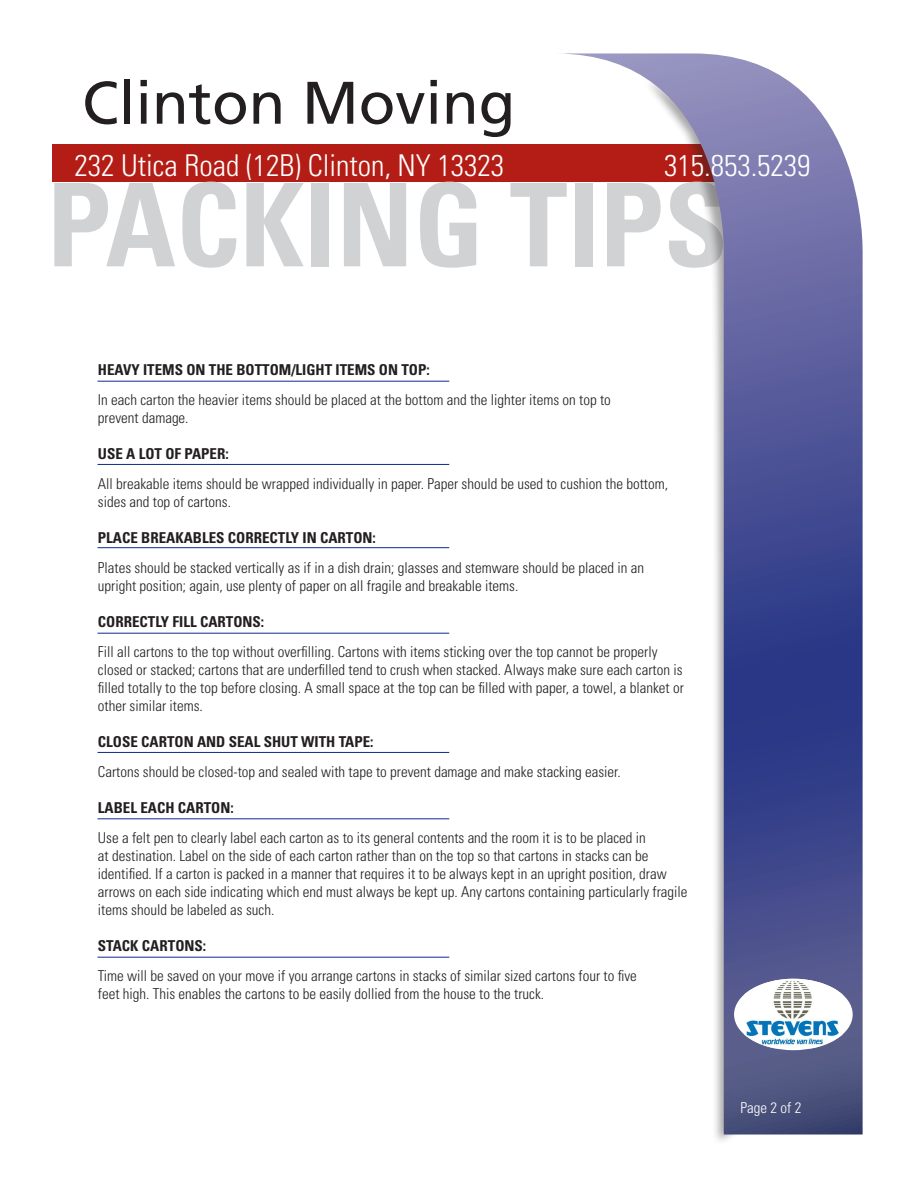
<style>
.page{position:relative;width:918px;height:1188px;background:#fff}
.page>*{position:absolute;margin:0;border:0;box-sizing:border-box;transform-origin:0 0}
.t1{font:700 condensed 115.5px "Univers";color:#d1d2d4}
.t2{font:60px "Frutiger";color:#231f20}
.t3{font:300 condensed 30px "Univers";color:#fff}
.t4{font:300 condensed 15px/18px "Univers";color:#231f20}
.t5{font:700 condensed 15px "Univers";color:#231f20}
.t6{font:300 condensed 15px "Univers";color:#fff}
</style>
<div class="page">
<div style="left:52px;top:145px;width:728px;height:37px;background:#b41d15"></div>
<svg style="left:556px;top:53px;width:307px;height:1082px"></svg>
<hr style="left:98px;top:381px;width:351px;height:1px;background:#0e2b8d">
<hr style="left:98px;top:464px;width:351px;height:1px;background:#0e2b8d">
<hr style="left:98px;top:547px;width:351px;height:1px;background:#0e2b8d">
<hr style="left:98px;top:633px;width:351px;height:1px;background:#0e2b8d">
<hr style="left:98px;top:752px;width:351px;height:1px;background:#0e2b8d">
<hr style="left:98px;top:818px;width:351px;height:1px;background:#0e2b8d">
<hr style="left:98px;top:957px;width:351px;height:1px;background:#0e2b8d">
<div style="left:734px;top:979px;width:119px;height:71px;background:#fff;border-radius:50%"></div>
<img style="left:744px;top:979px;width:99px;height:69px">
<p class="t2" style="left:82px;top:68px;width:435px">Clinton Moving</p>
<p class="t3" style="left:75px;top:147px;width:431px">232 Utica Road (12B) Clinton, NY 13323</p>
<p class="t3" style="left:664px;top:147px;width:148px">315.853.5239</p>
<p class="t1" style="left:47px;top:154px;width:683px">PACKING TIPS</p>
<p class="t5" style="left:98px;top:360px;width:333px">HEAVY ITEMS ON THE BOTTOM/LIG HT ITEMS ON TOP:</p>
<p class="t4" style="left:98px;top:391px;width:515px">In each carton the heavier items should be placed at the bottom and the lighter items on top to</p>
<p class="t4" style="left:98px;top:409px;width:92px">prevent damage.</p>
<p class="t5" style="left:98px;top:444px;width:132px">USE A LOT OF PAPER:</p>
<p class="t4" style="left:98px;top:475px;width:572px">All breakable items should be wrapped individually in paper. Paper should be used to cushion the bottom, sides and top of cartons.</p>
<p class="t5" style="left:98px;top:528px;width:280px">PLACE BREAKABLES CORRECTLY IN CARTON:</p>
<p class="t4" style="left:98px;top:559px;width:548px">Plates should be stacked vertically as if in a dish drain; glasses and stemware should be placed in an</p>
<p class="t4" style="left:98px;top:577px;width:422px">upright position; again, use plenty of paper on all fragile and breakable items.</p>
<p class="t5" style="left:98px;top:612px;width:168px">CORRECTLY FILL CARTONS:</p>
<p class="t4" style="left:98px;top:643px;width:588px">Fill all cartons to the top without overfilling. Cartons with items sticking over the top cannot be properly closed or stacked; cartons that are underfilled tend to crush when stacked. Always make sure each carton is filled totally to the top before closing. A small space at the top can be filled with paper, a towel, a blanket or other similar items.</p>
<p class="t5" style="left:98px;top:732px;width:277px">CLOSE CARTON AN D SEAL SHUT WITH TAPE:</p>
<p class="t4" style="left:98px;top:763px;width:524px">Cartons should be closed-top and sealed with tape to prevent damage and make stacking easier.</p>
<p class="t5" style="left:98px;top:798px;width:137px">LABEL EACH CARTON:</p>
<p class="t4" style="left:98px;top:829px;width:591px">Use a felt pen to clearly label each carton as to its general contents and the room it is to be placed in<br>at destination. Label on the side of each carton rather than on the top so that cartons in stacks can be identified. If a carton is packed in a manner that requires it to be always kept in an upright position, draw arrows on each side indicating which end must always be kept up. Any cartons containing particularly fragile items should be labeled as such.</p>
<p class="t5" style="left:98px;top:936px;width:25px">STACK</p>
<p class="t5" style="left:142px;top:936px;width:66px">CARTONS:</p>
<p class="t4" style="left:98px;top:967px;width:540px">Time will be saved on your move if you arrange cartons in stacks of similar sized cartons four to five</p>
<p class="t4" style="left:98px;top:985px;width:448px">feet high. This enables the cartons to be easily dollied from the house to the truck.</p>
<p class="t6" style="left:741px;top:1098px;width:62px">Page 2 of 2</p>
</div>
